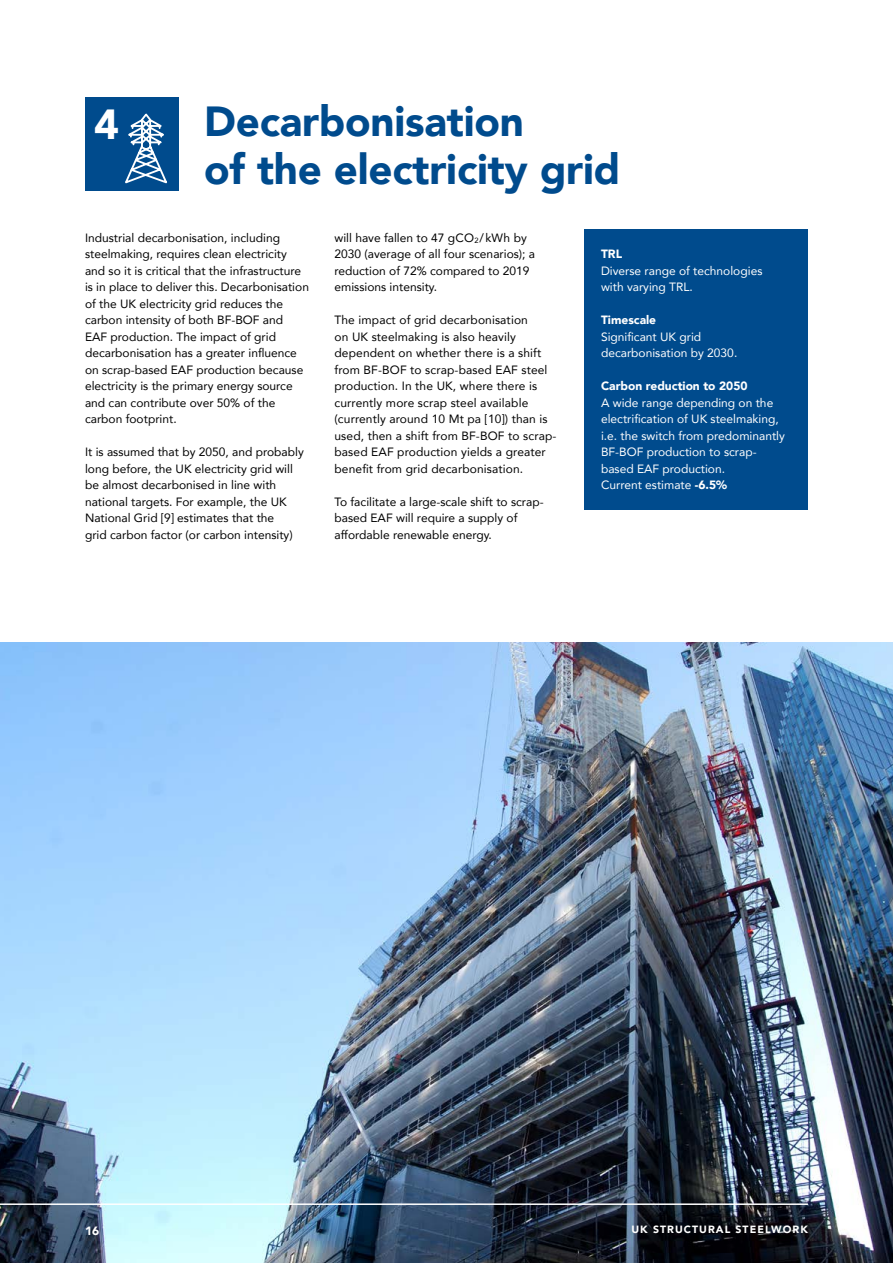
<style>
.page{position:relative;width:893px;height:1263px;background:#fff}
.page>*{position:absolute;margin:0;border:0;box-sizing:border-box;transform-origin:0 0}
.t1{font:900 42px/48px "Avenir";letter-spacing:-.005em;color:#004b8d}
.t2{font:900 42px "Avenir";color:#fff}
.t3{font:12px/16.5px "Avenir";color:#000}
.t4{font:12px/16.5px "Avenir";color:#fff}
.t5{font:900 12px "Avenir";color:#fff}
.t6{font:900 10.5px "Avenir";letter-spacing:.1em;color:#fff}
.s1{font-weight:900}
</style>
<div class="page">
<img style="left:0;top:642px;width:893px;height:621px">
<hr style="left:0;top:1203px;width:808px;height:2px;background:#fff">
<div style="left:584px;top:230px;width:224px;height:280px;background:#004b8d"></div>
<div style="left:85px;top:98px;width:93px;height:93px;background:#004b8d"></div>
<svg style="left:125px;top:113px;width:42px;height:71px"></svg>
<h1 class="t2" style="left:94px;top:88px;width:26px">4</h1>
<h1 class="t1" style="left:204px;top:96px;width:418px">Decarbonisation<br>of the electricity grid</h1>
<p class="t3" style="left:85px;top:229px;width:225px">Industrial decarbonisation, including steelmaking, requires clean electricity and so it is critical that the infrastructure is in place to deliver this. Decarbonisation of the UK electricity grid reduces the carbon intensity of both BF-BOF and<br>EAF production. The impact of grid decarbonisation has a greater influence on scrap-based EAF production because electricity is the primary energy source and can contribute over 50% of the carbon footprint.</p>
<p class="t3" style="left:85px;top:443px;width:220px">It is assumed that by 2050, and probably long before, the UK electricity grid will be almost decarbonised in line with national targets. For example, the UK National Grid [9] estimates that the<br>grid carbon factor (or carbon intensity)</p>
<p class="t3" style="left:334px;top:229px;width:202px">will have fallen to 47 gCO<sub>2</sub>/kWh by<br>2030 (average of all four scenarios); a reduction of 72% compared to 2019 emissions intensity.</p>
<p class="t3" style="left:334px;top:311px;width:223px">The impact of grid decarbonisation<br>on UK steelmaking is also heavily dependent on whether there is a shift from BF-BOF to scrap-based EAF steel production. In the UK, where there is currently more scrap steel available (currently around 10 Mt pa [10]) than is used, then a shift from BF-BOF to scrap&shy;based EAF production yields a greater benefit from grid decarbonisation.</p>
<p class="t3" style="left:334px;top:493px;width:211px">To facilitate a large-scale shift to scrap&shy;based EAF will require a supply of affordable renewable energy.</p>
<p class="t5" style="left:601px;top:244px;width:23px">TRL</p>
<p class="t4" style="left:601px;top:262px;width:163px">Diverse range of technologies with varying TRL.</p>
<p class="t5" style="left:601px;top:310px;width:57px">Timescale</p>
<p class="t4" style="left:601px;top:328px;width:138px">Significant UK grid decarbonisation by 2030.</p>
<p class="t5" style="left:601px;top:376px;width:148px">Carbon reduction to 2050</p>
<p class="t4" style="left:601px;top:394px;width:185px">A wide range depending on the electrification of UK steelmaking, i.e. the switch from predominantly<br>BF-BOF production to scrap&shy;based EAF production.<br>Current estimate <span class="s1">-6.5%</span></p>
<p class="t5" style="left:85px;top:1220px;width:16px">16</p>
<p class="t6" style="left:631px;top:1220px;width:178px">UK STRUCTURAL STEELWORK</p>
</div>
